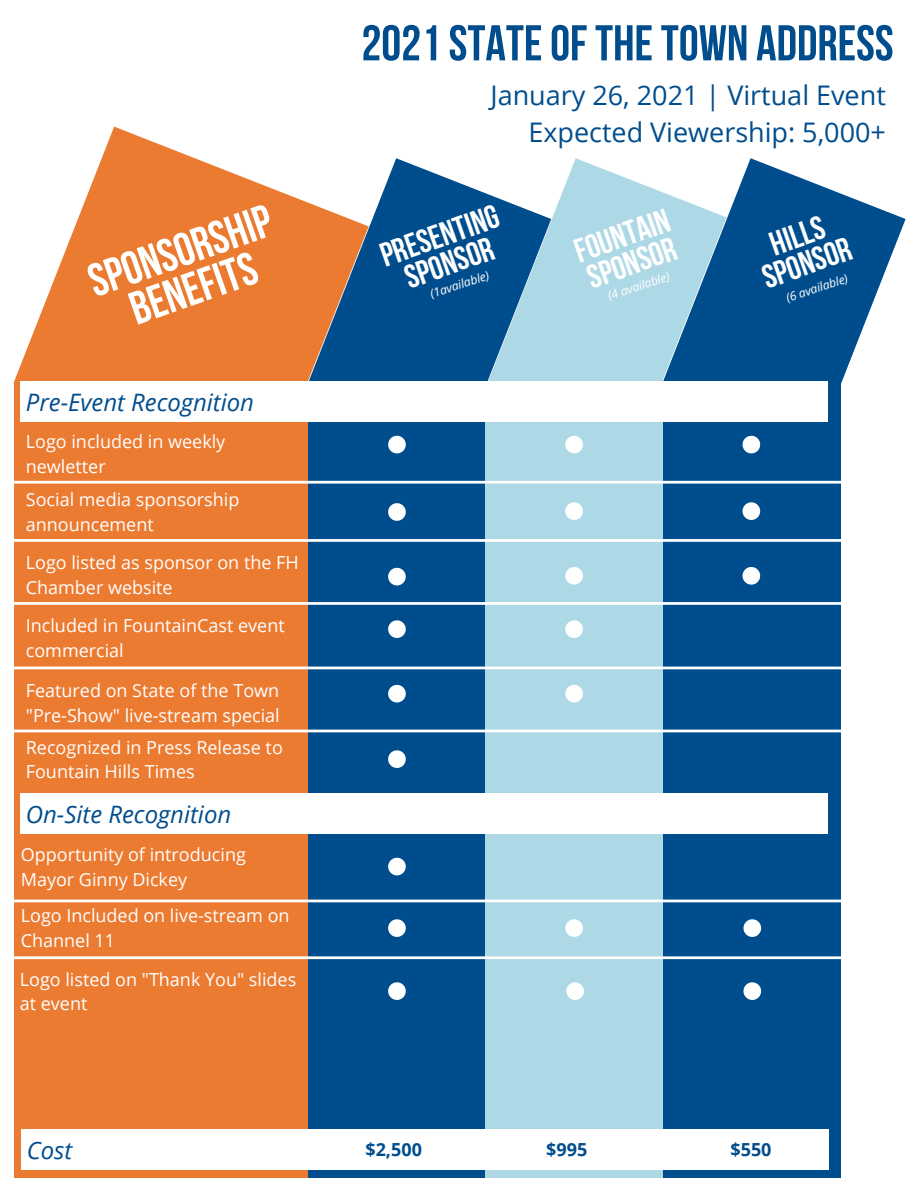
<style>
.page{position:relative;width:918px;height:1188px;background:#fff}
.page>*{position:absolute;margin:0;border:0;box-sizing:border-box;transform-origin:0 0}
.t1{font:50.1px "Bebas Neue Cyrillic";color:#004d8d}
.t2{font:46.5px "Bebas Neue Cyrillic";color:#fff}
.t3{font:33.6px/28.8px "Bebas Neue Cyrillic";color:#fff;text-align:center}
.t4{font:27px "Open Sans";color:#004d8d}
.t5{font:italic 24px "Open Sans";color:#004d8d}
.t6{font:18px/24.8px "Open Sans";color:#fff}
.t7{font:700 18px "Open Sans";color:#004d8d}
.t8{font:italic 12px "Open Sans";color:#fff}
</style>
<div class="page">
<div style="left:14px;top:381px;width:295px;height:796px;background:#ec7b32"></div>
<div style="left:308px;top:381px;width:178px;height:796px;background:#004d8d"></div>
<div style="left:486px;top:381px;width:177px;height:796px;background:#add8e6"></div>
<div style="left:663px;top:381px;width:177px;height:796px;background:#004d8d"></div>
<svg style="left:14px;top:127px;width:355px;height:354px;fill:#ec7b32"></svg>
<svg style="left:308px;top:158px;width:177px;height:285px;fill:#004d8d"></svg>
<svg style="left:485px;top:158px;width:178px;height:290px;fill:#add8e6"></svg>
<svg style="left:663px;top:158px;width:243px;height:285px;fill:#004d8d"></svg>
<div style="left:20px;top:381px;width:808px;height:40px;background:#fff"></div>
<div style="left:20px;top:793px;width:808px;height:41px;background:#fff"></div>
<svg style="left:388px;top:436px;width:18px;height:17px"></svg>
<svg style="left:565px;top:436px;width:18px;height:17px"></svg>
<svg style="left:743px;top:436px;width:17px;height:17px"></svg>
<svg style="left:388px;top:503px;width:18px;height:18px"></svg>
<svg style="left:565px;top:502px;width:18px;height:18px"></svg>
<svg style="left:743px;top:502px;width:17px;height:18px"></svg>
<svg style="left:388px;top:620px;width:18px;height:18px"></svg>
<svg style="left:565px;top:620px;width:18px;height:18px"></svg>
<svg style="left:388px;top:568px;width:18px;height:17px"></svg>
<svg style="left:565px;top:567px;width:18px;height:18px"></svg>
<svg style="left:743px;top:567px;width:17px;height:18px"></svg>
<svg style="left:388px;top:685px;width:18px;height:17px"></svg>
<svg style="left:565px;top:685px;width:18px;height:17px"></svg>
<svg style="left:388px;top:750px;width:18px;height:18px"></svg>
<svg style="left:388px;top:858px;width:18px;height:17px"></svg>
<svg style="left:388px;top:919px;width:18px;height:18px"></svg>
<svg style="left:565px;top:919px;width:18px;height:18px"></svg>
<svg style="left:743px;top:919px;width:18px;height:18px"></svg>
<svg style="left:388px;top:982px;width:18px;height:18px"></svg>
<svg style="left:566px;top:982px;width:18px;height:18px"></svg>
<svg style="left:743px;top:982px;width:18px;height:18px"></svg>
<svg style="left:14px;top:481px;width:827px;height:3px;background:#ececed"></svg>
<svg style="left:14px;top:539px;width:827px;height:3px;background:#f3f3f4"></svg>
<svg style="left:14px;top:602px;width:827px;height:3px;background:#f3f3f4"></svg>
<hr style="left:14px;top:667px;width:826px;height:2px;background:#fff">
<hr style="left:14px;top:730px;width:826px;height:2px;background:#fff">
<hr style="left:14px;top:900px;width:826px;height:2px;background:#fff">
<svg style="left:14px;top:956px;width:827px;height:3px;background:#eeeeef"></svg>
<div style="left:21px;top:1129px;width:808px;height:40px;background:#fff"></div>
<p class="t2" style="left:84px;top:264px;width:193px;rotate:-19deg">SPONSORSHIP</p>
<p class="t2" style="left:125px;top:292px;width:133px;rotate:-19deg">BENEFITS</p>
<p class="t5" style="left:26px;top:385px;width:230px">Pre-Event Recognition</p>
<p class="t6" style="left:26px;top:428px;width:201px">Logo included in weekly newletter</p>
<p class="t6" style="left:26px;top:487px;width:215px">Social media sponsorship announcement</p>
<p class="t6" style="left:26px;top:550px;width:274px">Logo listed as sponsor on the FH<br>Chamber website</p>
<p class="t6" style="left:26px;top:613px;width:260px">Included in FountainCast event commercial</p>
<p class="t6" style="left:26px;top:678px;width:255px">Featured on State of the Town "Pre-Show" live-stream special</p>
<p class="t6" style="left:26px;top:734px;width:259px">Recognized in Press Release to<br>Fountain Hills Times</p>
<p class="t5" style="left:26px;top:797px;width:207px">On-Site Recognition</p>
<p class="t6" style="left:21px;top:842px;width:227px">Opportunity of introducing<br>Mayor Ginny Dickey</p>
<p class="t6" style="left:21px;top:903px;width:270px">Logo Included on live-stream on<br>Channel 11</p>
<p class="t6" style="left:20px;top:966px;width:278px">Logo listed on "Thank You" slides at event</p>
<p class="t5" style="left:27px;top:1133px;width:47px">Cost</p>
<p class="t1" style="left:361px;top:23px;width:534px">2021STATEOFTHETOWN ADDRESS</p>
<p class="t4" style="left:490px;top:76px;width:397px">January 26, 2021 | Virtual Event</p>
<p class="t4" style="left:528px;top:113px;width:359px">Expected Viewership: 5,000+</p>
<p class="t3" style="left:378px;top:245px;width:125px;rotate:-19deg">PRESENTING<br>SPONSOR</p>
<p class="t3" style="left:572px;top:241px;width:100px;text-align:left;rotate:-19deg">FOUNTAIN<br>SPONSOR</p>
<p class="t3" style="left:767px;top:234px;width:58px;rotate:-19deg">HILLS</p>
<p class="t3" style="left:760px;top:267px;width:94px;rotate:-19deg">SPONSOR</p>
<p class="t8" style="left:428px;top:286px;width:63px;rotate:-18deg">(1available)</p>
<p class="t8" style="left:606px;top:288px;width:66px;rotate:-18deg">(4 available)</p>
<p class="t8" style="left:784px;top:290px;width:66px;rotate:-18deg">(6 available)</p>
<p class="t7" style="left:365px;top:1137px;width:58px">$2,500</p>
<p class="t7" style="left:546px;top:1137px;width:43px">$995</p>
<p class="t7" style="left:731px;top:1137px;width:43px">$550</p>
</div>
